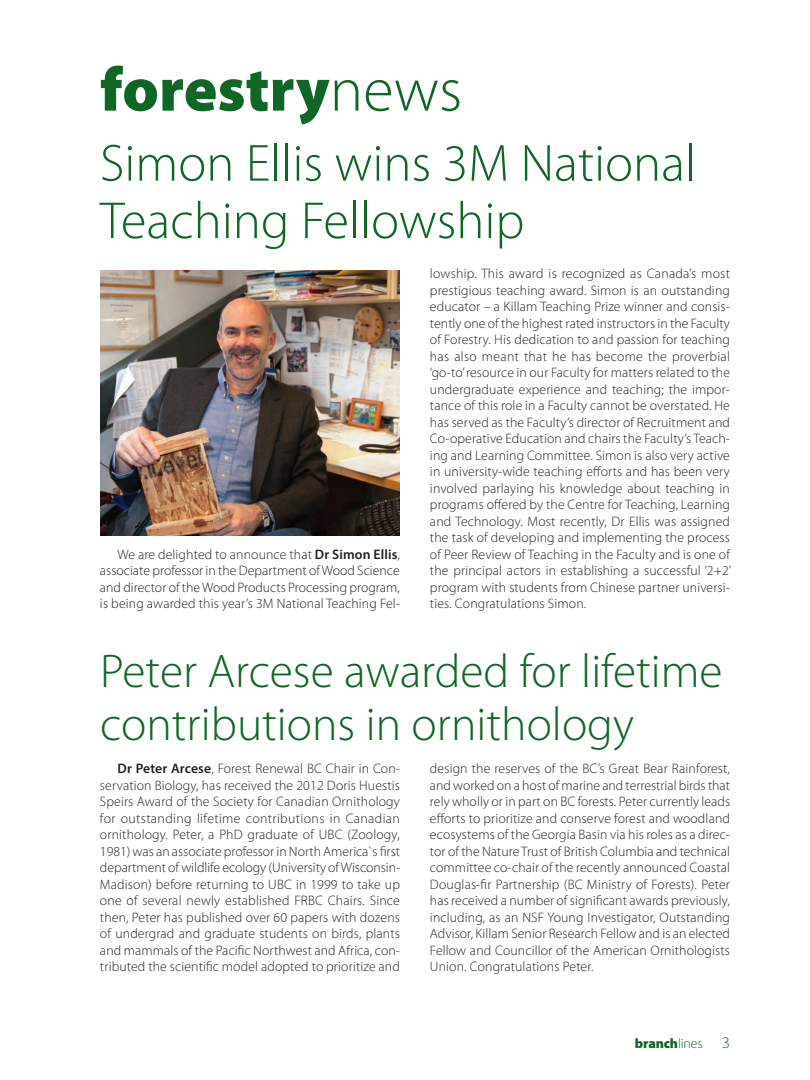
<style>
.page{position:relative;width:810px;height:1080px;background:#fff}
.page>*{position:absolute;margin:0;border:0;box-sizing:border-box;transform-origin:0 0}
.headline{font:900 62.5px "Myriad Pro";color:#106626}
.headline-2{font:300 52.5px/57.5px "Myriad Pro";color:#106626}
.green_headline{font:300 47.5px/52.5px "Myriad Pro";color:#106626}
.Body{font:300 13.75px/16.5px "Myriad Pro";letter-spacing:.01em;color:#231f20;text-align:justify}
.t1{font:900 13.75px "Myriad Pro";letter-spacing:-.01em;color:#106626}
.s1{font-weight:300}
.s2{font-weight:600}
.s3{font-weight:300;font-size:16.25px}
</style>
<div class="page">
<img style="left:100px;top:271px;width:300px;height:265px">
<p class="headline" style="left:100px;top:48px;width:364px">forestry<span class="s1">news</span></p>
<p class="headline-2" style="left:100px;top:134px;width:598px">Simon Ellis wins 3M National<br>Teaching Fellowship</p>
<p class="Body" style="left:100px;top:546px;width:301px;text-indent:18px">We are delighted to announce that <span class="s2">Dr Simon Ellis</span>, associate professor in the Department of Wood Science and director of the Wood Products Processing program, is being awarded this year’s 3M National Teaching Fel-</p>
<p class="Body" style="left:430px;top:265px;width:303px">lowship. This award is recognized as Canada’s most prestigious teaching award. Simon is an outstanding educator – a Killam Teaching Prize winner and consis&shy;tently one of the highest rated instructors in the Faculty of Forestry. His dedication to and passion for teaching has also meant that he has become the proverbial ‘go-to’ resource in our Faculty for matters related to the undergraduate experience and teaching; the impor&shy;tance of this role in a Faculty cannot be overstated. He has served as the Faculty’s director of Recruitment and Co-operative Education and chairs the Faculty’s Teach&shy;ing and Learning Committee. Simon is also very active in university-wide teaching efforts and has been very involved parlaying his knowledge about teaching in programs offered by the Centre for Teaching, Learning and Technology. Most recently, Dr Ellis was assigned the task of developing and implementing the process of Peer Review of Teaching in the Faculty and is one of the principal actors in establishing a successful ‘2+2’ program with students from Chinese partner universi&shy;ties. Congratulations Simon.</p>
<p class="green_headline" style="left:100px;top:645px;width:624px">Peter Arcese awarded for lifetime contributions in ornithology</p>
<p class="Body" style="left:100px;top:760px;width:302px;text-indent:18px"><span class="s2">Dr Peter Arcese</span>, Forest Renewal BC Chair in Con&shy;servation Biology, has received the 2012 Doris Huestis Speirs Award of the Society for Canadian Ornithology for outstanding lifetime contributions in Canadian ornithology. Peter, a PhD graduate of UBC (Zoology, 1981) was an associate professor in North America`s first department of wildlife ecology (University of Wisconsin-Madison) before returning to UBC in 1999 to take up one of several newly established FRBC Chairs. Since then, Peter has published over 60 papers with dozens of undergrad and graduate students on birds, plants and mammals of the Pacific Northwest and Africa, con&shy;tributed the scientific model adopted to prioritize and</p>
<p class="Body" style="left:430px;top:760px;width:302px">design the reserves of the BC’s Great Bear Rainforest, and worked on a host of marine and terrestrial birds that rely wholly or in part on BC forests. Peter currently leads efforts to prioritize and conserve forest and woodland ecosystems of the Georgia Basin via his roles as a direc&shy;tor of the Nature Trust of British Columbia and technical committee co-chair of the recently announced Coastal Douglas-fir Partnership (BC Ministry of Forests). Peter has received a number of significant awards previously, including, as an NSF Young Investigator, Outstanding Advisor, Killam Senior Research Fellow and is an elected Fellow and Councillor of the American Ornithologists Union. Congratulations Peter.</p>
<p class="t1" style="left:635px;top:1034px;width:97px">branch<span class="s1">lines</span> <span class="s3">3</span></p>
</div>
